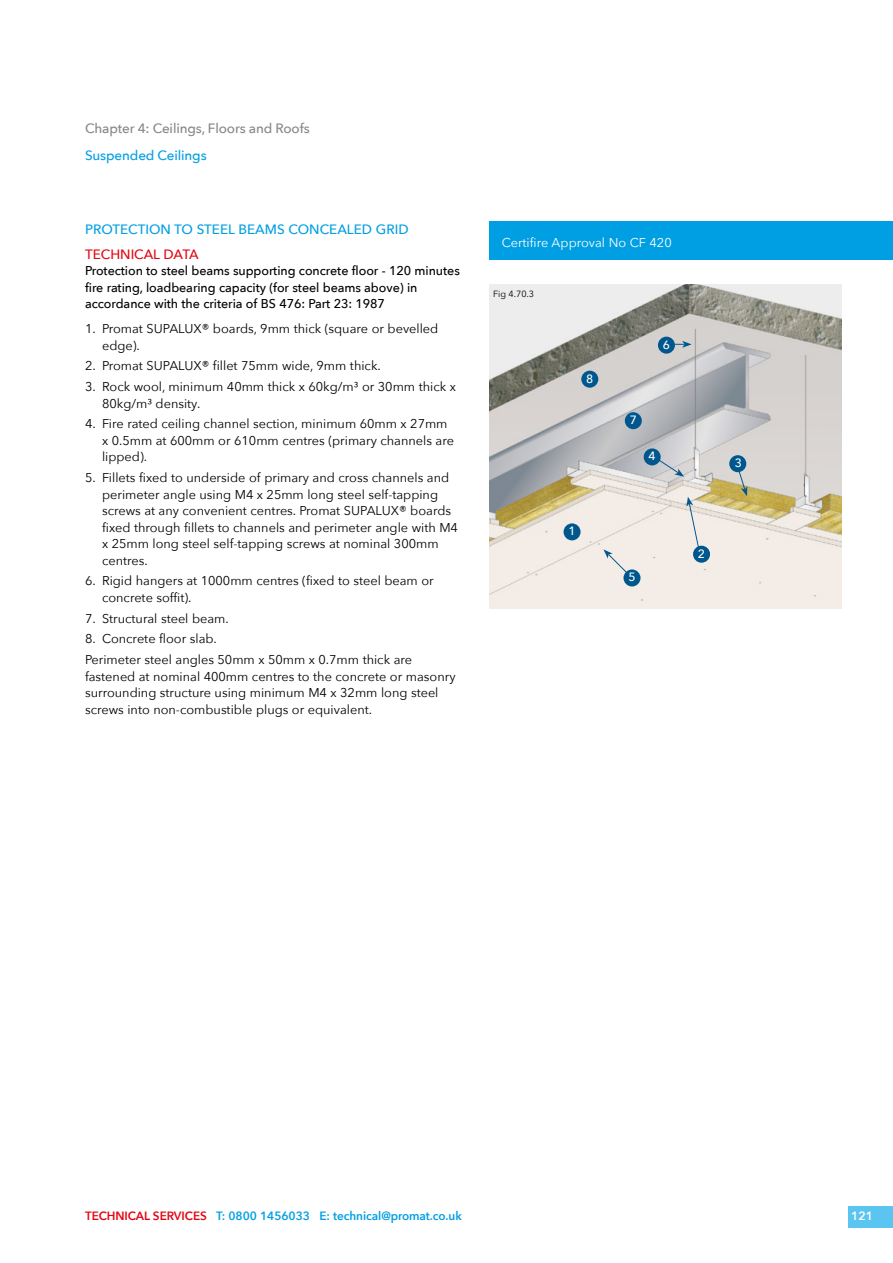
<style>
.page{position:relative;width:893px;height:1263px;background:#fff}
.page>*{position:absolute;margin:0;border:0;box-sizing:border-box;transform-origin:0 0}
.t1{font:500 13.5px "Avenir Next";color:#009fe3}
.t2{font:500 13.5px "Avenir Next";letter-spacing:-.01em;color:#878787}
.t3{font:500 13.5px "Avenir Next";color:#e30613}
.t4{font:12.75px/16.5px "Avenir Next";color:#000}
.t5{font:500 12.75px/16.5px "Avenir Next";letter-spacing:-.005em;color:#000}
.t6{font:12.75px "Avenir Next";color:#fff}
.t7{font:600 12px "Avenir Next";letter-spacing:-.005em;color:#009fe3}
.t8{font:500 12px "Avenir Next";color:#fff}
.t9{font:600 12px "Avenir Next";color:#fff}
.t10{font:9px "Avenir Next";color:#000}
.s1{color:#e30613}
</style>
<div class="page">
<div style="left:489px;top:221px;width:404px;height:38px;background:#009fe3"></div>
<img style="left:489px;top:284px;width:353px;height:325px">
<div style="left:581px;top:371px;width:17px;height:17px;background:#00578d;border-radius:50%"></div>
<div style="left:564px;top:523px;width:17px;height:17px;background:#00578d;border-radius:50%"></div>
<div style="left:625px;top:412px;width:17px;height:17px;background:#00578d;border-radius:50%"></div>
<div style="left:623px;top:569px;width:17px;height:17px;background:#00578d;border-radius:50%"></div>
<svg style="left:603px;top:549px;width:27px;height:27px"></svg>
<svg style="left:686px;top:497px;width:13px;height:51px"></svg>
<div style="left:693px;top:546px;width:17px;height:17px;background:#00578d;border-radius:50%"></div>
<div style="left:729px;top:455px;width:17px;height:17px;background:#00578d;border-radius:50%"></div>
<svg style="left:738px;top:469px;width:9px;height:27px"></svg>
<div style="left:644px;top:448px;width:17px;height:17px;background:#00578d;border-radius:50%"></div>
<div style="left:658px;top:337px;width:17px;height:17px;background:#00578d;border-radius:50%"></div>
<svg style="left:658px;top:459px;width:26px;height:18px"></svg>
<svg style="left:674px;top:341px;width:18px;height:7px"></svg>
<div style="left:848px;top:1206px;width:45px;height:21px;background:#5bc5f2"></div>
<p class="t2" style="left:85px;top:117px;width:226px">Chapter 4: Ceilings, Floors and Roofs</p>
<p class="t1" style="left:85px;top:144px;width:123px">Suspended Ceilings</p>
<p class="t1" style="left:85px;top:217px;width:325px">PROTECTION TO STEEL BEAMS CONCEALED GRID</p>
<p class="t3" style="left:85px;top:242px;width:115px">TECHNICAL DATA</p>
<p class="t5" style="left:85px;top:262px;width:376px">Protection to steel beams supporting concrete floor - 120 minutes fire rating, loadbearing capacity (for steel beams above) in accordance with the criteria of BS 476: Part 23: 1987</p>
<p class="t4" style="left:102px;top:320px;width:338px;text-indent:-17px">1. Promat SUPALUX® boards, 9mm thick (square or bevelled edge).</p>
<p class="t4" style="left:85px;top:357px;width:295px">2. Promat SUPALUX® fillet 75mm wide, 9mm thick.</p>
<p class="t4" style="left:102px;top:378px;width:355px;text-indent:-17px">3. Rock wool, minimum 40mm thick x 60kg/m3 or 30mm thick x<br>80kg/m3 density.</p>
<p class="t4" style="left:102px;top:415px;width:353px;text-indent:-17px">4. Fire rated ceiling channel section, minimum 60mm x 27mm x 0.5mm at 600mm or 610mm centres (primary channels are lipped).</p>
<p class="t4" style="left:102px;top:469px;width:357px;text-indent:-17px">5. Fillets fixed to underside of primary and cross channels and perimeter angle using M4 x 25mm long steel self-tapping screws at any convenient centres. Promat SUPALUX® boards fixed through fillets to channels and perimeter angle with M4 x 25mm long steel self-tapping screws at nominal 300mm centres.</p>
<p class="t4" style="left:102px;top:572px;width:333px;text-indent:-17px">6. Rigid hangers at 1000mm centres (fixed to steel beam or concrete soffit).</p>
<p class="t4" style="left:85px;top:609px;width:143px">7. Structural steel beam.</p>
<p class="t4" style="left:85px;top:628px;width:329px;line-height:20.7px">8. Concrete floor slab.<br>Perimeter steel angles 50mm x 50mm x 0.7mm thick are</p>
<p class="t4" style="left:85px;top:667px;width:372px">fastened at nominal 400mm centres to the concrete or masonry surrounding structure using minimum M4 x 32mm long steel screws into non-combustible plugs or equivalent.</p>
<p class="t6" style="left:502px;top:231px;width:171px">Certifire Approval No CF 420</p>
<p class="t10" style="left:493px;top:286px;width:42px">Fig 4.70.3</p>
<p class="t8" style="left:586px;top:368px;width:9px">8</p>
<p class="t8" style="left:568px;top:521px;width:9px">1</p>
<p class="t8" style="left:663px;top:334px;width:9px">6</p>
<p class="t8" style="left:630px;top:410px;width:9px">7</p>
<p class="t8" style="left:648px;top:446px;width:9px">4</p>
<p class="t8" style="left:628px;top:567px;width:9px">5</p>
<p class="t8" style="left:698px;top:543px;width:9px">2</p>
<p class="t8" style="left:735px;top:453px;width:9px">3</p>
<p class="t7" style="left:85px;top:1205px;width:378px"><span class="s1">TECHNICAL SERVICES</span> T: 0800 1456033 E: technical@promat.co.uk</p>
<p class="t9" style="left:851px;top:1205px;width:23px">121</p>
</div>
